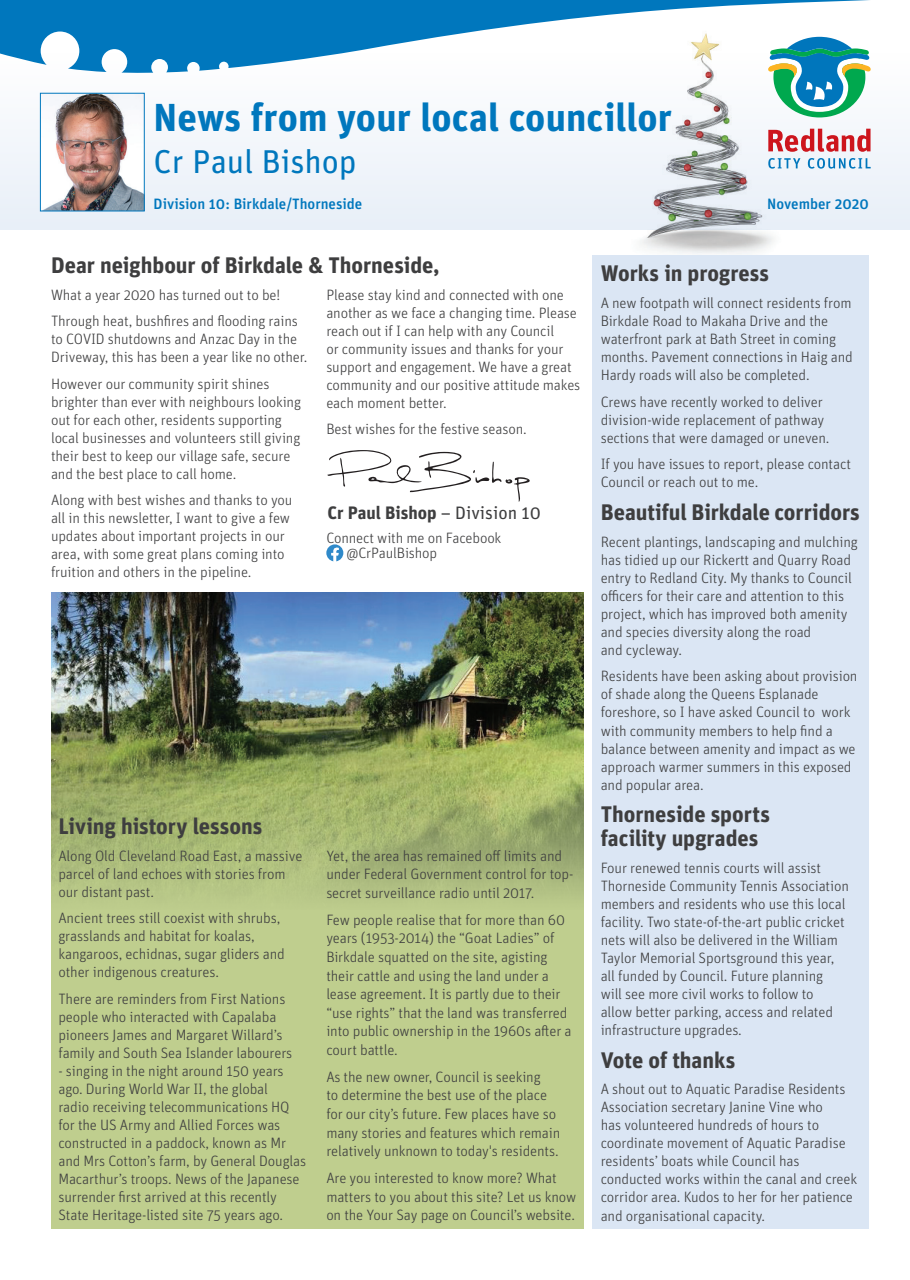
<style>
.page{position:relative;width:910px;height:1280px;background:#fff}
.page>*{position:absolute;margin:0;border:0;box-sizing:border-box;transform-origin:0 0}
.t1{font:700 39px "Unit Pro";color:#0077bd}
.t2{font:33px "Unit Pro";color:#0077bd}
.t3{font:700 22.5px/24px "Unit Pro";letter-spacing:-.005em;color:#3e3e3f}
.t4{font:700 18px "Unit Pro";color:#3e3e3f}
.t5{font:300 15px/18px "Unit Pro";letter-spacing:-.01em;color:#3e3e3f}
.t6{font:500 15px "Unit Pro";color:#0077bd}
.s1{font-weight:400}
</style>
<div class="page">
<div style="left:0;top:0;width:910px;height:230px;background:#f1f5fb"></div>
<svg style="left:830px;top:73px;width:41px;height:44px"></svg>
<svg style="left:830px;top:129px;width:40px;height:23px"></svg>
<svg style="left:830px;top:158px;width:41px;height:11px"></svg>
<svg style="left:0;top:0;width:910px;height:73px;fill:#0077bd"></svg>
<img style="left:573px;top:6px;width:257px;height:248px">
<div style="left:51px;top:592px;width:533px;height:637px;background:#bfce8e"></div>
<img style="left:51px;top:592px;width:533px;height:304px">
<img style="left:42px;top:95px;width:101px;height:114px">
<div style="left:40px;top:93px;width:105px;height:118px;border:1px solid #0077bd"></div>
<svg style="left:327px;top:450px;width:203px;height:52px"></svg>
<svg style="left:326px;top:544px;width:17px;height:17px"></svg>
<div style="left:592px;top:255px;width:276px;height:974px;background:#dbe6f4"></div>
<h1 class="t1" style="left:154px;top:89px;width:520px">News from your local councillor</h1>
<h2 class="t2" style="left:154px;top:139px;width:205px">Cr Paul Bishop</h2>
<p class="t6" style="left:154px;top:193px;width:210px">Division 10: Birkdale/Thorneside</p>
<p class="t6" style="left:767px;top:193px;width:103px">November 2020</p>
<h3 class="t3" style="left:51px;top:252px;width:390px">Dear neighbour of Birkdale &amp; Thorneside,</h3>
<p class="t5" style="left:51px;top:281px;width:248px;line-height:26.5px">What a year 2020 has turned out to be!<br>Through heat, bushfires and flooding rains</p>
<p class="t5" style="left:51px;top:329px;width:258px">to COVID shutdowns and Anzac Day in the<br>Driveway, this has been a year like no other.</p>
<p class="t5" style="left:51px;top:374px;width:251px">However our community spirit shines brighter than ever with neighbours looking out for each other, residents supporting local businesses and volunteers still giving their best to keep our village safe, secure and the best place to call home.</p>
<p class="t5" style="left:51px;top:490px;width:243px">Along with best wishes and thanks to you all in this newsletter, I want to give a few updates about important projects in our area, with some great plans coming into fruition and others in the pipeline.</p>
<p class="t5" style="left:326px;top:285px;width:256px">Please stay kind and connected with one another as we face a changing time. Please reach out if I can help with any Council<br>or community issues and thanks for your support and engagement. We have a great community and our positive attitude makes each moment better.</p>
<p class="t5" style="left:326px;top:419px;width:202px">Best wishes for the festive season.</p>
<p class="t4" style="left:327px;top:500px;width:215px">Cr Paul Bishop <span class="s1">– Division 10</span></p>
<p class="t5" style="left:346px;top:530px;width:156px;line-height:15px;text-indent:-20px">Connect with me on Facebook @CrPaulBishop</p>
<h3 class="t3" style="left:58px;top:813px;width:205px">Living history lessons</h3>
<p class="t5" style="left:58px;top:846px;width:245px">Along Old Cleveland Road East, a massive parcel of land echoes with stories from our distant past.</p>
<p class="t5" style="left:58px;top:909px;width:228px">Ancient trees still coexist with shrubs, grasslands and habitat for koalas, kangaroos, echidnas, sugar gliders and other indigenous creatures.</p>
<p class="t5" style="left:58px;top:989px;width:235px">There are reminders from First Nations people who interacted with Capalaba pioneers James and Margaret Willard’s family and South Sea Islander labourers</p>
<p class="t5" style="left:58px;top:1061px;width:249px">- singing in the night around 150 years ago. During World War II, the global<br>radio receiving telecommunications HQ for the US Army and Allied Forces was constructed in a paddock, known as Mr and Mrs Cotton’s farm, by General Douglas Macarthur’s troops. News of the Japanese surrender first arrived at this recently State Heritage-listed site 75 years ago.</p>
<p class="t5" style="left:326px;top:846px;width:249px;line-height:18.6px">Yet, the area has remained off limits and under Federal Government control for top&shy;secret surveillance radio until 2017.</p>
<p class="t5" style="left:326px;top:910px;width:247px;line-height:18.6px">Few people realise that for more than 60 years (1953-2014) the “Goat Ladies” of Birkdale squatted on the site, agisting their cattle and using the land under a lease agreement. It is partly due to their “use rights” that the land was transferred into public ownership in the 1960s after a court battle.</p>
<p class="t5" style="left:326px;top:1067px;width:236px;line-height:18.6px">As the new owner, Council is seeking<br>to determine the best use of the place for our city’s future. Few places have so many stories and features which remain relatively unknown to today's residents.</p>
<p class="t5" style="left:326px;top:1168px;width:251px;line-height:18.6px">Are you interested to know more? What matters to you about this site? Let us know on the Your Say page on Council’s website.</p>
<h3 class="t3" style="left:601px;top:260px;width:170px">Works in progress</h3>
<p class="t5" style="left:601px;top:293px;width:254px">A new footpath will connect residents from Birkdale Road to Makaha Drive and the waterfront park at Bath Street in coming months. Pavement connections in Haig and Hardy roads will also be completed.</p>
<p class="t5" style="left:601px;top:392px;width:230px">Crews have recently worked to deliver division-wide replacement of pathway sections that were damaged or uneven.</p>
<p class="t5" style="left:601px;top:455px;width:252px">If you have issues to report, please contact<br>Council or reach out to me.</p>
<h3 class="t3" style="left:601px;top:499px;width:261px">Beautiful Birkdale corridors</h3>
<p class="t5" style="left:601px;top:532px;width:259px">Recent plantings, landscaping and mulching has tidied up our Rickertt and Quarry Road entry to Redland City. My thanks to Council officers for their care and attention to this project, which has improved both amenity and species diversity along the road<br>and cycleway.</p>
<p class="t5" style="left:601px;top:667px;width:258px">Residents have been asking about provision of shade along the Queens Esplanade foreshore, so I have asked Council to work with community members to help find a balance between amenity and impact as we approach warmer summers in this exposed and popular area.</p>
<h3 class="t3" style="left:601px;top:801px;width:171px">Thorneside sports facility upgrades</h3>
<p class="t5" style="left:601px;top:858px;width:250px">Four renewed tennis courts will assist Thorneside Community Tennis Association members and residents who use this local facility. Two state-of-the-art public cricket nets will also be delivered in the William Taylor Memorial Sportsground this year, all funded by Council. Future planning<br>will see more civil works to follow to allow better parking, access and related infrastructure upgrades.</p>
<h3 class="t3" style="left:601px;top:1046px;width:136px">Vote of thanks</h3>
<p class="t5" style="left:601px;top:1079px;width:258px">A shout out to Aquatic Paradise Residents Association secretary Janine Vine who<br>has volunteered hundreds of hours to coordinate movement of Aquatic Paradise residents’ boats while Council has conducted works within the canal and creek corridor area. Kudos to her for her patience and organisational capacity.</p>
</div>
